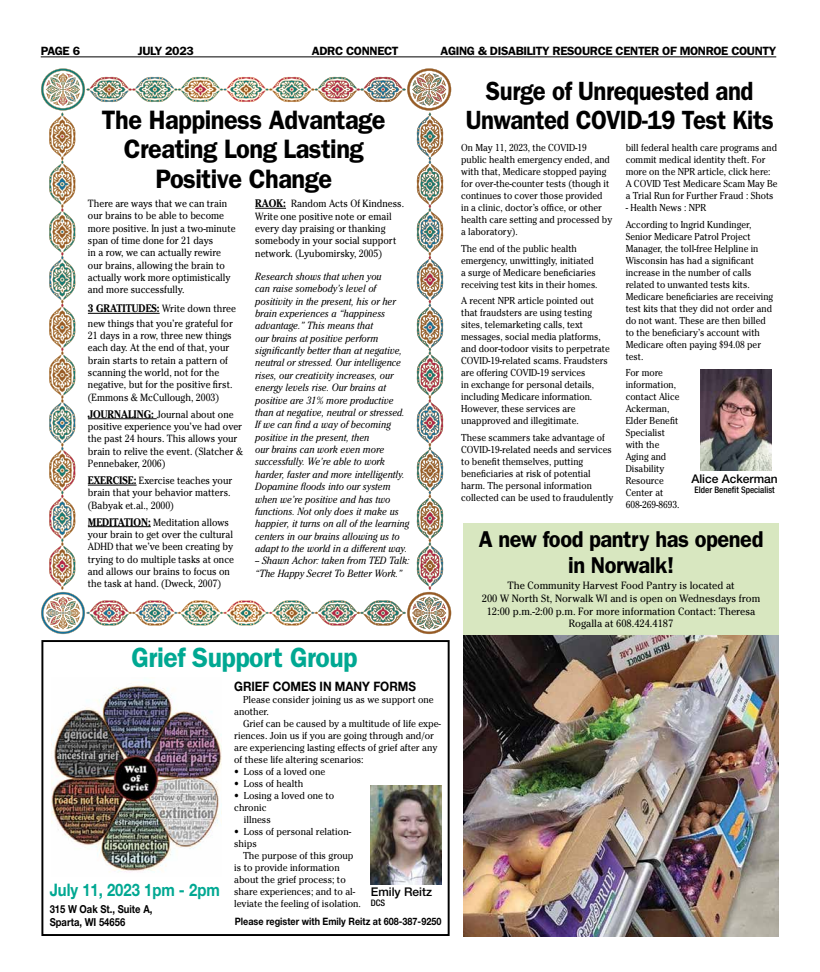
<style>
.page{position:relative;width:820px;height:972px;background:#fff}
.page>*{position:absolute;margin:0;border:0;box-sizing:border-box;transform-origin:0 0}
.t1{font:600 28px "ITC Franklin Gothic Std";letter-spacing:-.02em;color:#00a892;scale:.95 1}
.t2{font:600 26.7px/29.6px "ITC Franklin Gothic Std";letter-spacing:-.02em;color:#000;text-align:center;scale:.95 1}
.t3{font:600 26.5px/29.3px "ITC Franklin Gothic Std";letter-spacing:-.02em;color:#000;text-align:center;scale:.91 1}
.t4{font:600 23px/25.5px "ITC Franklin Gothic Std";letter-spacing:-.02em;color:#000;text-align:center;scale:.95 1}
.t5{font:700 17.3px "Helvetica Neue LT Std";color:#00a892;scale:.86 1}
.t6{font:700 13px "Helvetica Neue LT Std";color:#000;scale:.9 1}
.t7{font:600 12px "ITC Franklin Gothic Std";letter-spacing:-.03em;color:#000}
.t8{font:500 12px "Helvetica Neue LT Std";color:#000}
.t9{font:700 11px/12.7px "Helvetica Neue LT Std";color:#000;scale:.86 1}
.t10{font:10.5px/13.5px "Cheltenham Std";color:#000;text-align:center;scale:.95 1}
.t11{font:10.4px/12.4px "Cheltenham Std";color:#000;scale:.9 1}
.t12{font:italic 10.4px/12.4px "Cheltenham Std";color:#000;scale:.9 1}
.t13{font:700 10.2px "Helvetica Neue LT Std";color:#000;scale:.88 1}
.t14{font:10px/12px "Cheltenham Std";color:#000;scale:.9 1}
.t15{font:10px/12px "Cheltenham Std";color:#000;scale:.93 1}
.t16{font:500 condensed 9px "Helvetica Neue LT Std";color:#000}
.s1{font-weight:700;font-size:10.9px}
</style>
<div class="page">
<hr style="left:41px;top:56px;width:735px;height:1px;background:#000">
<svg style="left:41px;top:68px;width:410px;height:566px"></svg>
<div style="left:463px;top:523px;width:316px;height:123px;background:#d8e7c0"></div>
<div style="left:41px;top:640px;width:408px;height:296px;border:2px solid #000"></div>
<img style="left:370px;top:786px;width:71px;height:98px">
<img style="left:51px;top:682px;width:171px;height:191px">
<img style="left:463px;top:636px;width:315px;height:300px">
<img style="left:700px;top:369px;width:70px;height:102px">
<hr style="left:88px;top:313px;width:72px;height:1px;background:#000">
<hr style="left:88px;top:418px;width:69px;height:1px;background:#000">
<hr style="left:88px;top:485px;width:48px;height:1px;background:#000">
<hr style="left:88px;top:526px;width:63px;height:1px;background:#000">
<hr style="left:255px;top:208px;width:31px;height:1px;background:#000">
<p class="t7" style="left:41px;top:44px;width:41px">PAGE 6</p>
<p class="t7" style="left:138px;top:44px;width:57px">JULY 2023</p>
<p class="t7" style="left:312px;top:44px;width:88px">ADRC CONNECT</p>
<p class="t7" style="left:440px;top:44px;width:337px">AGING &amp; DISABILITY RESOURCE CENTER OF MONROE COUNTY</p>
<h2 class="t2" style="left:102px;top:105px;width:300px">The Happiness Advantage<br>Creating Long Lasting<br>Positive Change</h2>
<p class="t11" style="left:88px;top:197px;width:165px">There are ways that we can train our brains to be able to become more positive. In just a two-minute span of time done for 21 days<br>in a row, we can actually rewire our brains, allowing the brain to actually work more optimistically and more successfully.</p>
<p class="t11" style="left:88px;top:301px;width:166px;line-height:14.4px"><span class="s1">3 GRATITUDES:</span> Write down three new things that you’re grateful for</p>
<p class="t11" style="left:88px;top:329px;width:162px">21 days in a row, three new things each day. At the end of that, your brain starts to retain a pattern of scanning the world, not for the negative, but for the positive first. (Emmons &amp; McCullough, 2003)</p>
<p class="t11" style="left:88px;top:408px;width:174px"><span class="s1">JOURNALING:</span> Journal about one positive experience you’ve had over the past 24 hours. This allows your brain to relive the event. (Slatcher &amp;<br>Pennebaker, 2006)</p>
<p class="t11" style="left:88px;top:474px;width:162px"><span class="s1">EXERCISE:</span> Exercise teaches your brain that your behavior matters. (Babyak et.al., 2000)</p>
<p class="t11" style="left:88px;top:516px;width:164px"><span class="s1">MEDITATION:</span> Meditation allows your brain to get over the cultural<br>ADHD that we’ve been creating by trying to do multiple tasks at once and allows our brains to focus on the task at hand. (Dweck, 2007)</p>
<p class="t11" style="left:255px;top:197px;width:167px"><span class="s1">RAOK:</span> Random Acts Of Kindness.<br>Write one positive note or email every day praising or thanking somebody in your social support network. (Lyubomirsky, 2005)</p>
<p class="t12" style="left:255px;top:270px;width:173px">Research shows that when you<br>can raise somebody’s level of positivity in the present, his or her brain experiences a “happiness advantage.” This means that<br>our brains at positive perform significantly better than at negative, neutral or stressed. Our intelligence rises, our creativity increases, our energy levels rise. Our brains at positive are 31% more productive than at negative, neutral or stressed.<br>If we can find a way of becoming positive in the present, then<br>our brains can work even more successfully. We’re able to work harder, faster and more intelligently.<br>Dopamine floods into our system when we’re positive and has two functions. Not only does it make us happier, it turns on all of the learning centers in our brains allowing us to adapt to the world in a different way. -- Shawn Achor: taken from TED Talk: “The Happy Secret To Better Work.”</p>
<h1 class="t1" style="left:132px;top:641px;width:239px">Grief Support Group</h1>
<h3 class="t5" style="left:50px;top:879px;width:199px">July 11, 2023 1pm - 2pm</h3>
<p class="t9" style="left:50px;top:902px;width:121px">315 W Oak St., Suite A,<br>Sparta, WI 54656</p>
<h3 class="t6" style="left:234px;top:678px;width:203px">GRIEF COMES IN MANY FORMS</h3>
<p class="t15" style="left:234px;top:693px;width:216px;text-indent:9px">Please consider joining us as we support one another.</p>
<p class="t15" style="left:234px;top:717px;width:224px;text-indent:9px">Grief can be caused by a multitude of life expe&shy;riences. Join us if you are going through and/or are experiencing lasting effects of grief after any of these life altering scenarios:</p>
<p class="t15" style="left:234px;top:765px;width:99px">• Loss of a loved one</p>
<p class="t15" style="left:234px;top:777px;width:76px">• Loss of health</p>
<p class="t15" style="left:234px;top:789px;width:109px">• Losing a loved one to</p>
<p class="t15" style="left:234px;top:801px;width:36px">chronic</p>
<p class="t15" style="left:244px;top:813px;width:31px">illness</p>
<p class="t15" style="left:234px;top:825px;width:127px">• Loss of personal relation&shy;ships</p>
<p class="t15" style="left:234px;top:849px;width:138px;text-indent:9px">The purpose of this group is to provide information about the grief process; to share experiences; and to al&shy;leviate the feeling of isolation.</p>
<p class="t8" style="left:371px;top:884px;width:63px">Emily Reitz</p>
<p class="t16" style="left:371px;top:897px;width:16px">DCS</p>
<p class="t13" style="left:235px;top:916px;width:236px">Please register with Emily Reitz at 608-387-9250</p>
<h3 class="t3" style="left:465px;top:76px;width:340px">Surge of Unrequested and<br>Unwanted COVID-19 Test Kits</h3>
<p class="t14" style="left:461px;top:142px;width:169px">On May 11, 2023, the COVID-19 public health emergency ended, and with that, Medicare stopped paying for over-the-counter tests (though it continues to cover those provided in a clinic, doctor’s office, or other health care setting and processed by a laboratory).</p>
<p class="t14" style="left:461px;top:243px;width:153px">The end of the public health emergency, unwittingly, initiated a surge of Medicare beneficiaries receiving test kits in their homes.</p>
<p class="t14" style="left:461px;top:295px;width:167px">A recent NPR article pointed out that fraudsters are using testing sites, telemarketing calls, text messages, social media platforms, and door-todoor visits to perpetrate COVID-19-related scams. Fraudsters are offering COVID-19 services<br>in exchange for personal details, including Medicare information.<br>However, these services are unapproved and illegitimate.</p>
<p class="t14" style="left:461px;top:432px;width:170px">These scammers take advantage of COVID-19-related needs and services to benefit themselves, putting beneficiaries at risk of potential harm. The personal information collected can be used to fraudulently</p>
<p class="t14" style="left:625px;top:142px;width:170px">bill federal health care programs and commit medical identity theft. For more on the NPR article, click here:<br>A COVID Test Medicare Scam May Be a Trial Run for Further Fraud : Shots</p>
<p class="t14" style="left:625px;top:200px;width:141px;line-height:16.5px">- Health News : NPR<br>According to Ingrid Kundinger,</p>
<p class="t14" style="left:625px;top:231px;width:165px">Senior Medicare Patrol Project<br>Manager, the toll-free Helpline in<br>Wisconsin has had a significant increase in the number of calls related to unwanted tests kits.<br>Medicare beneficiaries are receiving test kits that they did not order and do not want. These are then billed to the beneficiary’s account with<br>Medicare often paying $94.08 per test.</p>
<p class="t14" style="left:625px;top:367px;width:61px">For more information, contact Alice<br>Ackerman,<br>Elder Benefit<br>Specialist with the<br>Aging and<br>Disability<br>Resource<br>Center at<br>608-269-8693.</p>
<p class="t8" style="left:691px;top:472px;width:88px">Alice Ackerman</p>
<p class="t16" style="left:694px;top:484px;width:82px">Elder Benefit Specialist</p>
<h3 class="t4" style="left:478px;top:527px;width:301px">A new food pantry has opened in Norwalk!</h3>
<p class="t10" style="left:482px;top:578px;width:294px">The Community Harvest Food Pantry is located at<br>200 W North St, Norwalk WI and is open on Wednesdays from</p>
<p class="t10" style="left:486px;top:605px;width:284px;line-height:12.5px">12:00 p.m.-2:00 p.m. For more information Contact: Theresa<br>Rogalla at 608.424.4187</p>
</div>
